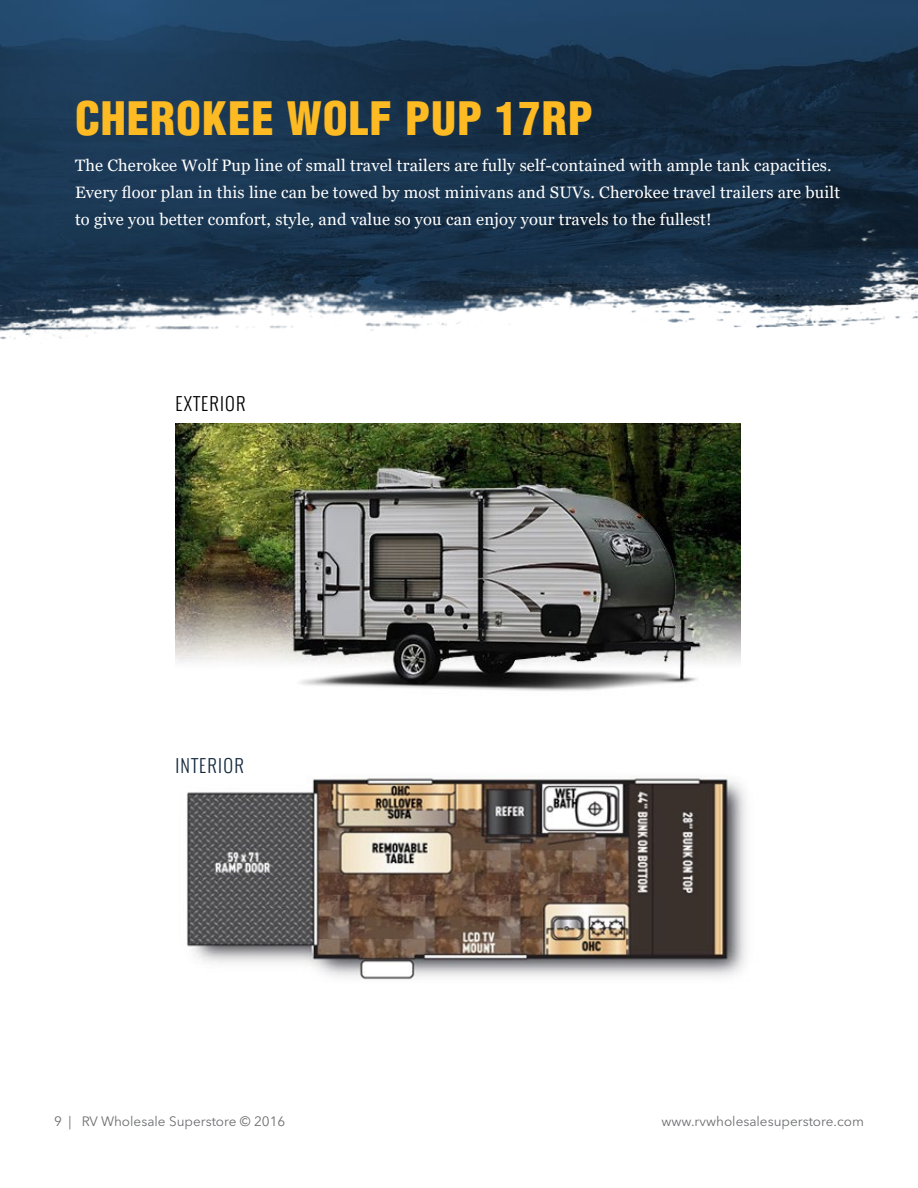
<style>
.page{position:relative;width:918px;height:1188px;background:#fff}
.page>*{position:absolute;margin:0;border:0;box-sizing:border-box;transform-origin:0 0}
.t1{font:900 condensed 45px "Helvetica LT Std";letter-spacing:.02em;color:#fdba22}
.t2{font:300 18px "Oswald";letter-spacing:.07em;color:#000101}
.t3{font:300 18px "Oswald";letter-spacing:.07em;color:#142a3e}
.t4{font:16.5px/27px "Georgia";letter-spacing:.01em;color:#fff}
.t5{font:13.5px "Avenir Next LT Pro";color:#6d6e71}
</style>
<div class="page">
<img style="left:0;top:0;width:918px;height:340px">
<img style="left:176px;top:423px;width:565px;height:268px">
<img style="left:187px;top:775px;width:559px;height:205px">
<h1 class="t1" style="left:75px;top:90px;width:519px">CHEROKEE WOLF PUP 17RP</h1>
<p class="t4" style="left:75px;top:153px;width:767px">The Cherokee Wolf Pup line of small travel trailers are fully self-contained with ample tank capacities.<br>Every floor plan in this line can be towed by most minivans and SUVs. Cherokee travel trailers are built to give you better comfort, style, and value so you can enjoy your travels to the fullest!</p>
<p class="t2" style="left:176px;top:391px;width:72px">EXTERIOR</p>
<p class="t3" style="left:176px;top:752px;width:70px">INTERIOR</p>
<p class="t5" style="left:54px;top:1113px;width:233px">9 | RV Wholesale Superstore © 2016</p>
<p class="t5" style="left:661px;top:1113px;width:204px">www.rvwholesalesuperstore.com</p>
</div>
